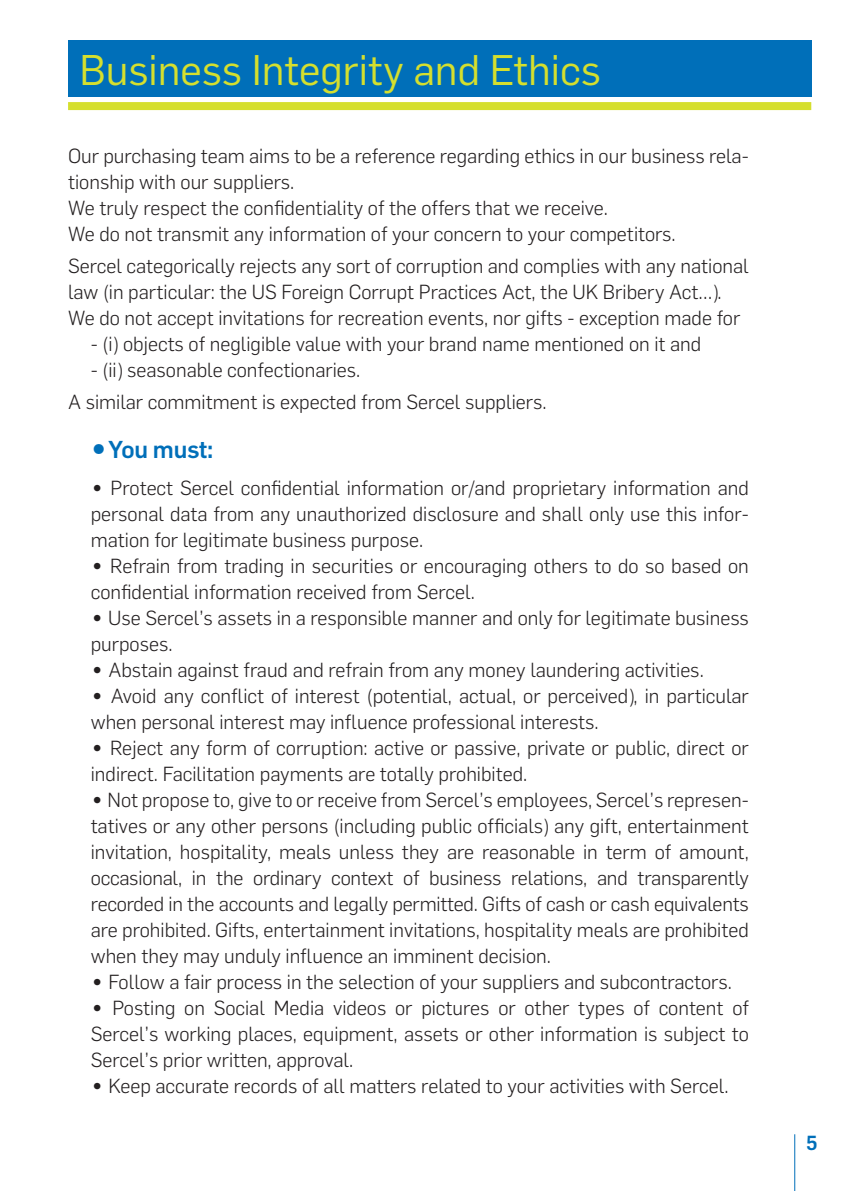
<style>
.page{position:relative;width:851px;height:1191px;background:#fff}
.page>*{position:absolute;margin:0;border:0;box-sizing:border-box;transform-origin:0 0}
.t1{font:42px "Flama";color:#d5df2e}
.t2{font:500 24px "Flama";letter-spacing:-.01em;color:#006fb9}
.t3{font:300 20px/26px "Flama";color:#231f20}
.t4{font:500 20px "Flama";color:#006fb9}
.s1{font-size:40px}
.s2{font-size:34px}
</style>
<div class="page">
<hr style="left:794px;top:1134px;width:1px;height:57px;background:#006fb9">
<div style="left:68px;top:40px;width:743px;height:56px;background:#006fb9"></div>
<div style="left:68px;top:102px;width:743px;height:8px;background:#d5df2e"></div>
<p class="t1" style="left:79px;top:38px;width:523px">Business Integrity and Ethics</p>
<p class="t3" style="left:68px;top:142px;width:682px">Our purchasing team aims to be a reference regarding ethics in our business rela&shy;tionship with our suppliers.</p>
<p class="t3" style="left:68px;top:194px;width:541px">We truly respect the confidentiality of the offers that we receive.</p>
<p class="t3" style="left:68px;top:220px;width:609px">We do not transmit any information of your concern to your competitors.</p>
<p class="t3" style="left:68px;top:252px;width:682px">Sercel categorically rejects any sort of corruption and complies with any national</p>
<p class="t3" style="left:68px;top:278px;width:655px">law (in particular: the US Foreign Corrupt Practices Act, the UK Bribery Act…).</p>
<p class="t3" style="left:68px;top:304px;width:673px">We do not accept invitations for recreation events, nor gifts - exception made for</p>
<p class="t3" style="left:91px;top:330px;width:612px">- (i) objects of negligible value with your brand name mentioned on it and</p>
<p class="t3" style="left:91px;top:356px;width:271px">- (ii) seasonable confectionaries.</p>
<p class="t3" style="left:68px;top:388px;width:480px">A similar commitment is expected from Sercel suppliers.</p>
<p class="t2" style="left:91px;top:431px;width:124px"><span class="s1">•</span>You must:</p>
<p class="t3" style="left:91px;top:474px;width:659px;text-align:justify"><span class="s2">•</span> Protect Sercel confidential information or/and proprietary information and personal data from any unauthorized disclosure and shall only use this infor&shy;mation for legitimate business purpose.</p>
<p class="t3" style="left:91px;top:552px;width:659px"><span class="s2">•</span> Refrain from trading in securities or encouraging others to do so based on confidential information received from Sercel.</p>
<p class="t3" style="left:91px;top:604px;width:659px"><span class="s2">•</span> Use Sercel’s assets in a responsible manner and only for legitimate business purposes.</p>
<p class="t3" style="left:91px;top:656px;width:614px"><span class="s2">•</span> Abstain against fraud and refrain from any money laundering activities.</p>
<p class="t3" style="left:91px;top:682px;width:659px"><span class="s2">•</span> Avoid any conflict of interest (potential, actual, or perceived), in particular when personal interest may influence professional interests.</p>
<p class="t3" style="left:91px;top:734px;width:659px"><span class="s2">•</span> Reject any form of corruption: active or passive, private or public, direct or indirect. Facilitation payments are totally prohibited.</p>
<p class="t3" style="left:91px;top:786px;width:659px;text-align:justify"><span class="s2">•</span> Not propose to, give to or receive from Sercel’s employees, Sercel’s represen&shy;tatives or any other persons (including public officials) any gift, entertainment invitation, hospitality, meals unless they are reasonable in term of amount, occasional, in the ordinary context of business relations, and transparently recorded in the accounts and legally permitted. Gifts of cash or cash equivalents are prohibited. Gifts, entertainment invitations, hospitality meals are prohibited when they may unduly influence an imminent decision.</p>
<p class="t3" style="left:91px;top:968px;width:642px"><span class="s2">•</span> Follow a fair process in the selection of your suppliers and subcontractors.</p>
<p class="t3" style="left:91px;top:994px;width:659px;text-align:justify"><span class="s2">•</span> Posting on Social Media videos or pictures or other types of content of Sercel’s working places, equipment, assets or other information is subject to Sercel’s prior written, approval.</p>
<p class="t3" style="left:91px;top:1072px;width:639px"><span class="s2">•</span> Keep accurate records of all matters related to your activities with Sercel.</p>
<p class="t4" style="left:806px;top:1128px;width:13px">5</p>
</div>
